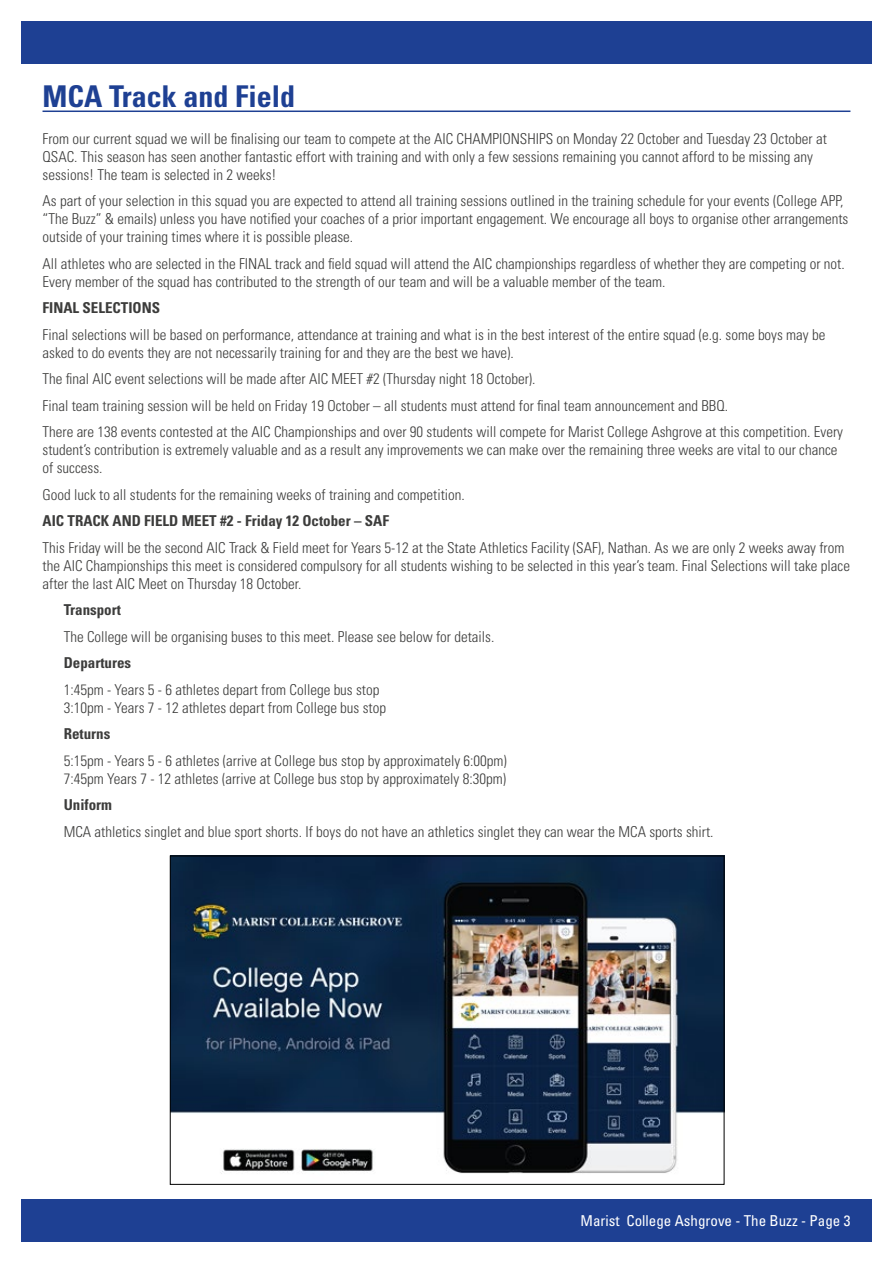
<style>
.page{position:relative;width:893px;height:1263px;background:#fff}
.page>*{position:absolute;margin:0;border:0;box-sizing:border-box;transform-origin:0 0}
.t1{font:700 condensed 30px "Univers LT Std";color:#1e4093}
.t2{font:300 condensed 15px/18px "Univers LT Std";color:#3c3c3b}
.t3{font:700 condensed 15px "Univers LT Std";color:#3c3c3b}
.t4{font:condensed 15px "Univers LT Std";color:#fff}
</style>
<div class="page">
<div style="left:21px;top:1199px;width:851px;height:43px;background:#1e4093"></div>
<div style="left:21px;top:21px;width:851px;height:43px;background:#1e4093"></div>
<hr style="left:43px;top:111px;width:807px;height:1px;background:#1e4093">
<img style="left:172px;top:858px;width:550px;height:316px">
<h1 class="t1" style="left:43px;top:78px;width:254px">MCA Track and Field</h1>
<p class="t2" style="left:43px;top:129px;width:786px">From our current squad we will be finalising our team to compete at the AIC CHAMPIONSHIPS on Monday 22 October and Tuesday 23 October at<br>QSAC. This season has seen another fantastic effort with training and with only a few sessions remaining you cannot afford to be missing any sessions! The team is selected in 2 weeks!</p>
<p class="t2" style="left:43px;top:192px;width:807px">As part of your selection in this squad you are expected to attend all training sessions outlined in the training schedule for your events (College APP, “The Buzz” &amp; emails) unless you have notified your coaches of a prior important engagement. We encourage all boys to organise other arrangements outside of your training times where it is possible please.</p>
<p class="t2" style="left:43px;top:254px;width:804px">All athletes who are selected in the FINAL track and field squad will attend the AIC championships regardless of whether they are competing or not.<br>Every member of the squad has contributed to the strength of our team and will be a valuable member of the team.</p>
<p class="t3" style="left:43px;top:299px;width:119px">FINAL SELECTIONS</p>
<p class="t2" style="left:43px;top:325px;width:784px">Final selections will be based on performance, attendance at training and what is in the best interest of the entire squad (e.g. some boys may be asked to do events they are not necessarily training for and they are the best we have).</p>
<p class="t2" style="left:43px;top:366px;width:802px;line-height:26.5px">The final AIC event selections will be made after AIC MEET #2 (Thursday night 18 October).<br>Final team training session will be held on Friday 19 October – all students must attend for final team announcement and BBQ.<br>There are 138 events contested at the AIC Championships and over 90 students will compete for Marist College Ashgrove at this competition. Every</p>
<p class="t2" style="left:43px;top:441px;width:796px">student’s contribution is extremely valuable and as a result any improvements we can make over the remaining three weeks are vital to our chance of success.</p>
<p class="t2" style="left:43px;top:486px;width:424px">Good luck to all students for the remaining weeks of training and competition.</p>
<p class="t3" style="left:43px;top:512px;width:348px">AIC TRACK AND FIELD MEET #2 - Friday 12 October – SAF</p>
<p class="t2" style="left:43px;top:539px;width:809px">This Friday will be the second AIC Track &amp; Field meet for Years 5-12 at the State Athletics Facility (SAF), Nathan. As we are only 2 weeks away from the AIC Championships this meet is considered compulsory for all students wishing to be selected in this year’s team. Final Selections will take place after the last AIC Meet on Thursday 18 October.</p>
<p class="t3" style="left:64px;top:601px;width:59px">Transport</p>
<p class="t2" style="left:64px;top:628px;width:432px">The College will be organising buses to this meet. Please see below for details.</p>
<p class="t3" style="left:64px;top:654px;width:69px">Departures</p>
<p class="t2" style="left:64px;top:681px;width:324px">1:45pm - Years 5 - 6 athletes depart from College bus stop<br>3:10pm - Years 7 - 12 athletes depart from College bus stop</p>
<p class="t3" style="left:64px;top:725px;width:48px">Returns</p>
<p class="t2" style="left:64px;top:752px;width:445px">5:15pm - Years 5 - 6 athletes (arrive at College bus stop by approximately 6:00pm)<br>7:45pm Years 7 - 12 athletes (arrive at College bus stop by approximately 8:30pm)</p>
<p class="t3" style="left:64px;top:796px;width:50px">Uniform</p>
<p class="t2" style="left:64px;top:823px;width:651px">MCA athletics singlet and blue sport shorts. If boys do not have an athletics singlet they can wear the MCA sports shirt.</p>
<p class="t4" style="left:580px;top:1211px;width:271px">Marist College Ashgrove - The Buzz - Page 3</p>
</div>
